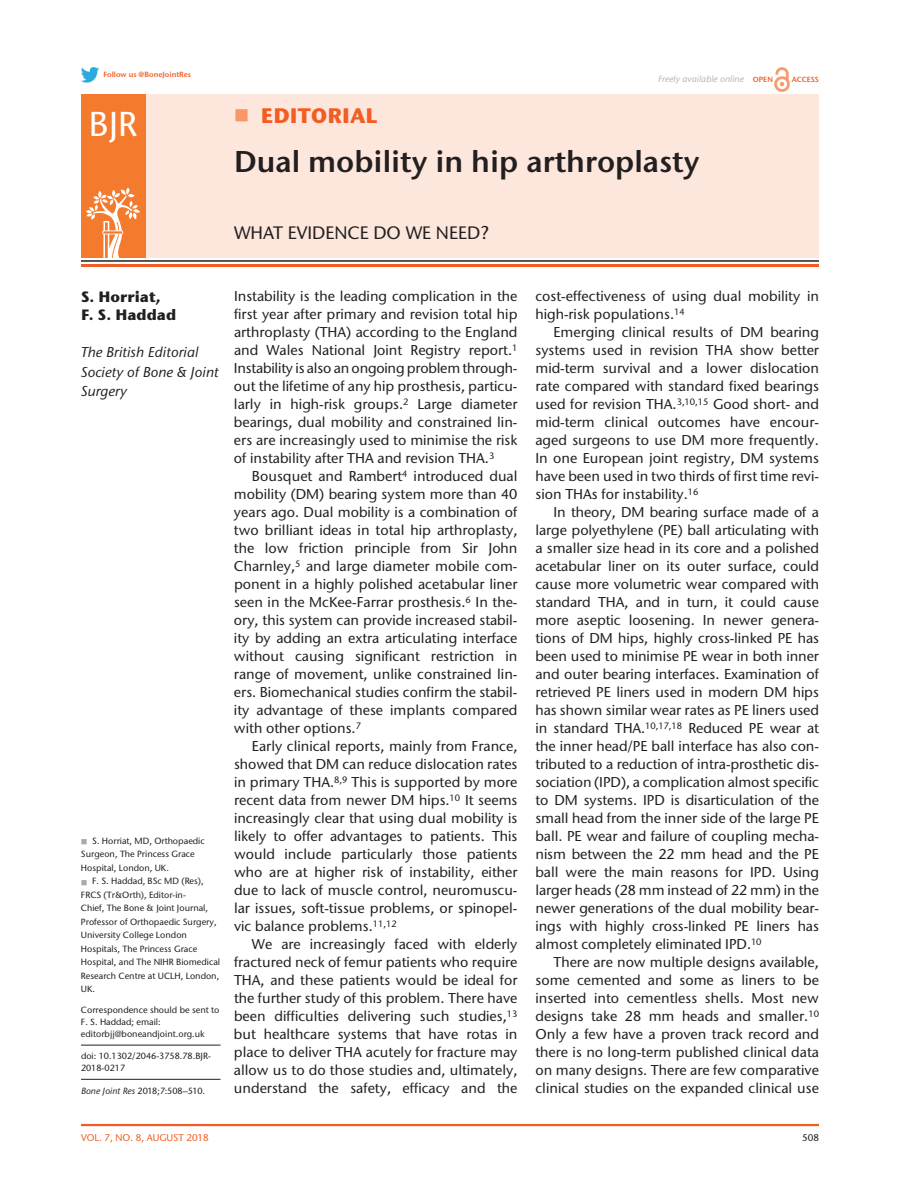
<style>
.page{position:relative;width:918px;height:1188px;background:#fff}
.page>*{position:absolute;margin:0;border:0;box-sizing:border-box;transform-origin:0 0}
.t1{font:500 34.5px "Stone Sans ITC Pro";color:#fff}
.t2{font:600 30px "Stone Sans ITC Pro";color:#231f20}
.t3{font:700 21px "Stone Sans ITC Pro";color:#f25d23}
.t4{font:500 18px "Stone Sans ITC Pro";color:#231f20}
.t5{font:700 15px/18px "Stone Sans ITC Pro";color:#231f20}
.t6{font:500 14.25px/18px "Stone Sans ITC Pro";color:#231f20;text-align:justify}
.t7{font:italic 500 14.25px/19.5px "Stone Sans ITC Pro";color:#231f20}
.t8{font:500 9.75px "Stone Sans ITC Pro";color:#f25d23}
.t9{font:500 9.75px "Stone Sans ITC Pro";color:#231f20}
.t10{font:500 9px/13.5px "Stone Sans ITC Pro";color:#231f20}
.t11{font:500 9px "Stone Sans ITC Pro";letter-spacing:-.035em;color:#231f20}
.t12{font:italic 500 9px "Stone Sans ITC Pro";color:#b2b3b7}
.t13{font:600 7.5px "Stone Sans ITC Pro";color:#f25d23}
.s1{font-weight:600;font-style:normal;font-size:7.5px;color:#f25d23}
.s2{font-style:italic}
</style>
<div class="page">
<hr style="left:81px;top:1124px;width:738px;height:2px;background:#f25d23">
<img style="left:775px;top:68px;width:15px;height:23px">
<div style="left:81px;top:94px;width:738px;height:164px;background:#fde7dc"></div>
<div style="left:81px;top:94px;width:64px;height:164px;background:#f47b2d"></div>
<svg style="left:86px;top:188px;width:54px;height:70px"></svg>
<hr style="left:81px;top:260px;width:738px;height:2px;background:#231f20">
<hr style="left:81px;top:264px;width:738px;height:3px;background:#f25d23">
<img style="left:81px;top:67px;width:18px;height:15px">
<hr style="left:81px;top:1079px;width:139px;height:1px;background:#231f20">
<hr style="left:81px;top:1045px;width:139px;height:1px;background:#231f20">
<p class="t13" style="left:103px;top:70px;width:89px">Follow us @BoneJointRes</p>
<h1 class="t1" style="left:89px;top:103px;width:50px">BJR</h1>
<h3 class="t3" style="left:261px;top:102px;width:118px">Editorial</h3>
<p class="t12" style="left:658px;top:73px;width:116px">Freely available online <span class="s1">open</span></p>
<p class="t13" style="left:792px;top:75px;width:29px">Access</p>
<h2 class="t2" style="left:234px;top:142px;width:467px">Dual mobility in hip arthroplasty</h2>
<p class="t4" style="left:234px;top:221px;width:14px">what</p>
<p class="t4" style="left:288px;top:221px;width:31px">evidence</p>
<p class="t4" style="left:373px;top:221px;width:75px">do we need</p>
<p class="t4" style="left:480px;top:221px;width:10px">?</p>
<p class="t5" style="left:81px;top:287px;width:97px">S. Horriat,<br>F. S. Haddad</p>
<p class="t7" style="left:81px;top:342px;width:139px">The British Editorial<br>Society of Bone &amp; Joint<br>Surgery</p>
<p class="t10" style="left:81px;top:834px;width:125px;text-indent:11px">S. Horriat, MD, Orthopaedic<br>Surgeon, The Princess Grace<br>Hospital, London, UK.</p>
<p class="t10" style="left:81px;top:874px;width:141px;text-indent:11px">F. S. Haddad, BSc MD (Res),<br>FRCS (Tr&amp;Orth), Editor-in-<br>Chief, The Bone &amp; Joint Journal,<br>Professor of Orthopaedic Surgery,<br>University College London<br>Hospitals, The Princess Grace<br>Hospital, and The NIHR Biomedical<br>Research Centre at UCLH, London,<br>UK.</p>
<p class="t10" style="left:81px;top:1004px;width:140px;line-height:12px">Correspondence should be sent to<br>F. S. Haddad; email: editorbjj@boneandjoint.org.uk</p>
<p class="t10" style="left:81px;top:1050px;width:131px;line-height:12px">doi: 10.1302/2046-3758.78.BJR-<br>2018-0217</p>
<p class="t11" style="left:81px;top:1085px;width:126px"><span class="s2">Bone Joint Res</span> 2018;7:508–510.</p>
<p class="t6" style="left:234px;top:287px;width:285px">Instability is the leading complication in the first year after primary and revision total hip arthroplasty (THA) according to the England and Wales National Joint Registry report.<sup>1<br></sup>Instability is also an ongoing problem through&shy;out the lifetime of any hip prosthesis, particu&shy;larly in high-risk groups.<sup>2</sup> Large diameter bearings, dual mobility and constrained lin&shy;ers are increasingly used to minimise the risk of instability after THA and revision THA.<sup>3</sup></p>
<p class="t6" style="left:234px;top:467px;width:285px;text-indent:18px">Bousquet and Rambert<sup>4</sup> introduced dual mobility (DM) bearing system more than 40 years ago. Dual mobility is a combination of two brilliant ideas in total hip arthroplasty, the low friction principle from Sir John Charnley,<sup>5</sup> and large diameter mobile com&shy;ponent in a highly polished acetabular liner seen in the McKee-Farrar prosthesis.<sup>6</sup> In the&shy;ory, this system can provide increased stabil&shy;ity by adding an extra articulating interface without causing significant restriction in range of movement, unlike constrained lin&shy;ers. Biomechanical studies confirm the stabil&shy;ity advantage of these implants compared with other options.<sup>7</sup></p>
<p class="t6" style="left:234px;top:737px;width:285px;text-indent:18px">Early clinical reports, mainly from France, showed that DM can reduce dislocation rates in primary THA.<sup>8,9</sup> This is supported by more recent data from newer DM hips.<sup>10</sup> It seems increasingly clear that using dual mobility is likely to offer advantages to patients. This would include particularly those patients who are at higher risk of instability, either due to lack of muscle control, neuromuscu&shy;lar issues, soft-tissue problems, or spinopel&shy;vic balance problems.<sup>11,12</sup></p>
<p class="t6" style="left:234px;top:935px;width:285px;text-indent:18px">We are increasingly faced with elderly fractured neck of femur patients who require THA, and these patients would be ideal for the further study of this problem. There have been difficulties delivering such studies,<sup>13 </sup>but healthcare systems that have rotas in place to deliver THA acutely for fracture may allow us to do those studies and, ultimately, understand the safety, efficacy and the</p>
<p class="t6" style="left:535px;top:287px;width:285px">cost-effectiveness of using dual mobility in high-risk populations.<sup>14</sup></p>
<p class="t6" style="left:535px;top:323px;width:285px;text-indent:18px">Emerging clinical results of DM bearing systems used in revision THA show better mid-term survival and a lower dislocation rate compared with standard fixed bearings used for revision THA.<sup>3,10,15</sup> Good short- and mid-term clinical outcomes have encour&shy;aged surgeons to use DM more frequently.<br>In one European joint registry, DM systems have been used in two thirds of first time revi&shy;sion THAs for instability.<sup>16</sup></p>
<p class="t6" style="left:536px;top:503px;width:285px;text-indent:18px">In theory, DM bearing surface made of a large polyethylene (PE) ball articulating with a smaller size head in its core and a polished acetabular liner on its outer surface, could cause more volumetric wear compared with standard THA, and in turn, it could cause more aseptic loosening. In newer genera&shy;tions of DM hips, highly cross-linked PE has been used to minimise PE wear in both inner and outer bearing interfaces. Examination of retrieved PE liners used in modern DM hips has shown similar wear rates as PE liners used in standard THA.<sup>10,17,18</sup> Reduced PE wear at the inner head/PE ball interface has also con&shy;tributed to a reduction of intra-prosthetic dis&shy;sociation (IPD), a complication almost specific to DM systems. IPD is disarticulation of the small head from the inner side of the large PE ball. PE wear and failure of coupling mecha&shy;nism between the 22 mm head and the PE ball were the main reasons for IPD. Using larger heads (28 mm instead of 22 mm) in the newer generations of the dual mobility bear&shy;ings with highly cross-linked PE liners has almost completely eliminated IPD.<sup>10</sup></p>
<p class="t6" style="left:535px;top:953px;width:285px;text-indent:18px">There are now multiple designs available, some cemented and some as liners to be inserted into cementless shells. Most new designs take 28 mm heads and smaller.<sup>10<br></sup>Only a few have a proven track record and there is no long-term published clinical data on many designs. There are few comparative clinical studies on the expanded clinical use</p>
<p class="t8" style="left:81px;top:1132px;width:129px">vol. 7, NO. 8, AUGUST 2018</p>
<p class="t9" style="left:802px;top:1132px;width:18px">508</p>
</div>
